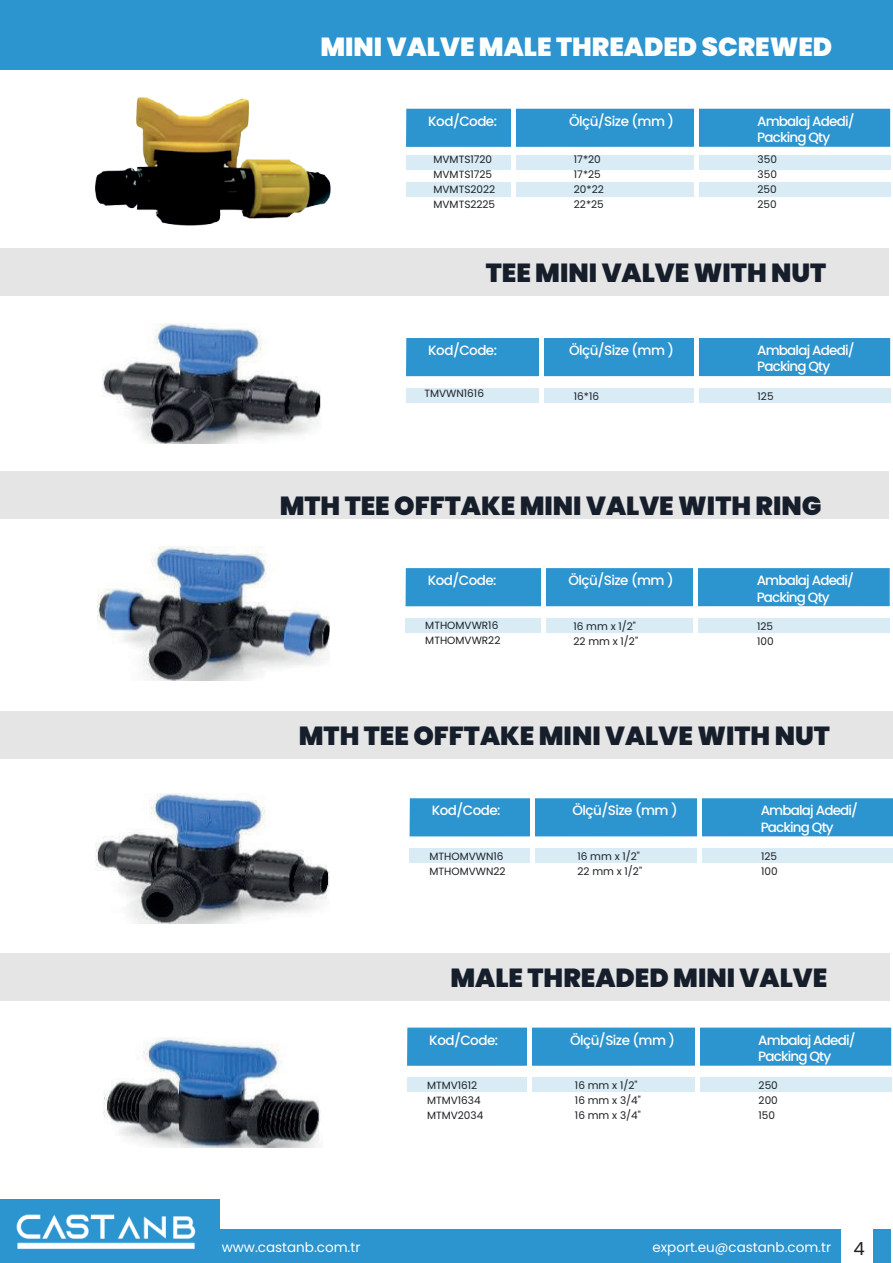
<style>
.page{position:relative;width:893px;height:1263px;background:#fff}
.page>*{position:absolute;margin:0;border:0;box-sizing:border-box;transform-origin:0 0}
.t1{font:900 26.1px "Poppins";color:#171e2b}
.t2{font:900 26.1px "Poppins";color:#fff}
.t3{font:500 13.5px/16.2px "Poppins";letter-spacing:-.06em;color:#fff}
.t4{font:500 13.5px "Poppins";letter-spacing:-.04em;color:#fff}
.t5{font:13.5px "Poppins";color:#fff}
.t6{font:10.5px/15px "Poppins";color:#1d2124}
.s1{font-size:18px;color:#231f20}
</style>
<div class="page">
<div style="left:0;top:1229px;width:891px;height:34px;background:#2c94cf"></div>
<div style="left:0;top:1200px;width:219px;height:63px;background:#2c94cf"></div>
<img style="left:16px;top:1214px;width:180px;height:35px">
<div style="left:841px;top:1211px;width:32px;height:52px;background:#fff"></div>
<div style="left:0;top:0;width:893px;height:70px;background:#2c94cf"></div>
<div style="left:406px;top:155px;width:484px;height:15px;background:#d9ecf6"></div>
<div style="left:406px;top:182px;width:484px;height:15px;background:#d9ecf6"></div>
<div style="left:406px;top:109px;width:484px;height:38px;background:#2c94cf"></div>
<div style="left:511px;top:107px;width:5px;height:115px;background:#fff"></div>
<hr style="left:694px;top:103px;width:4px;height:121px;background:#fff">
<div style="left:406px;top:388px;width:484px;height:15px;background:#d9ecf6"></div>
<div style="left:406px;top:338px;width:484px;height:38px;background:#2c94cf"></div>
<hr style="left:540px;top:336px;width:4px;height:117px;background:#fff">
<hr style="left:694px;top:332px;width:4px;height:123px;background:#fff">
<div style="left:0;top:248px;width:889px;height:48px;background:#e4e5e4"></div>
<div style="left:406px;top:618px;width:484px;height:15px;background:#d9ecf6"></div>
<div style="left:406px;top:568px;width:484px;height:38px;background:#2c94cf"></div>
<hr style="left:541px;top:566px;width:4px;height:109px;background:#fff">
<hr style="left:694px;top:562px;width:4px;height:115px;background:#fff">
<div style="left:0;top:471px;width:889px;height:48px;background:#e4e5e4"></div>
<div style="left:410px;top:848px;width:483px;height:15px;background:#d9ecf6"></div>
<div style="left:410px;top:798px;width:483px;height:38px;background:#2c94cf"></div>
<hr style="left:530px;top:796px;width:4px;height:109px;background:#fff">
<hr style="left:698px;top:793px;width:4px;height:114px;background:#fff">
<div style="left:0;top:711px;width:893px;height:48px;background:#e4e5e4"></div>
<div style="left:407px;top:1077px;width:484px;height:15px;background:#d9ecf6"></div>
<div style="left:407px;top:1027px;width:484px;height:39px;background:#2c94cf"></div>
<div style="left:527px;top:1025px;width:5px;height:109px;background:#fff"></div>
<hr style="left:695px;top:1022px;width:4px;height:114px;background:#fff">
<div style="left:0;top:953px;width:890px;height:48px;background:#e4e5e4"></div>
<img style="left:95px;top:97px;width:236px;height:129px">
<img style="left:102px;top:323px;width:219px;height:121px">
<img style="left:97px;top:546px;width:232px;height:135px">
<img style="left:95px;top:793px;width:234px;height:130px">
<img style="left:103px;top:1037px;width:218px;height:110px">
<h1 class="t2" style="left:320px;top:31px;width:513px">MINI VALVE MALE THREADED SCREWED</h1>
<p class="t3" style="left:428px;top:113px;width:70px">Kod/Code:</p>
<p class="t4" style="left:569px;top:113px;width:107px">Ölçü/Size (mm )</p>
<p class="t3" style="left:757px;top:113px;width:99px">Ambalaj Adedi/<br>Packing Qty</p>
<p class="t6" style="left:433px;top:152px;width:63px">MVMTS1720<br>MVMTS1725<br>MVMTS2022<br>MVMTS2225</p>
<p class="t6" style="left:574px;top:152px;width:31px">17*20<br>17*25<br>20*22<br>22*25</p>
<p class="t6" style="left:758px;top:152px;width:21px;text-align:justify">350<br>350<br>250<br>250</p>
<h1 class="t1" style="left:486px;top:258px;width:342px">TEE MINI VALVE WITH NUT</h1>
<p class="t3" style="left:428px;top:342px;width:70px">Kod/Code:</p>
<p class="t4" style="left:569px;top:343px;width:107px">Ölçü/Size (mm )</p>
<p class="t3" style="left:757px;top:342px;width:99px">Ambalaj Adedi/<br>Packing Qty</p>
<p class="t6" style="left:424px;top:385px;width:61px">TMVWN1616</p>
<p class="t6" style="left:574px;top:388px;width:27px">16*16</p>
<p class="t6" style="left:758px;top:388px;width:17px">125</p>
<h1 class="t1" style="left:280px;top:491px;width:543px">MTH TEE OFFTAKE MINI VALVE WITH RING</h1>
<p class="t3" style="left:428px;top:572px;width:70px">Kod/Code:</p>
<p class="t4" style="left:569px;top:573px;width:107px">Ölçü/Size (mm )</p>
<p class="t3" style="left:757px;top:572px;width:99px">Ambalaj Adedi/<br>Packing Qty</p>
<p class="t6" style="left:425px;top:618px;width:77px">MTHOMVWR16<br>MTHOMVWR22</p>
<p class="t6" style="left:573px;top:619px;width:66px">16 mm x 1/2"<br>22 mm x 1/2"</p>
<p class="t6" style="left:757px;top:619px;width:18px">125<br>100</p>
<h1 class="t1" style="left:299px;top:721px;width:533px">MTH TEE OFFTAKE MINI VALVE WITH NUT</h1>
<p class="t3" style="left:432px;top:803px;width:70px">Kod/Code:</p>
<p class="t4" style="left:573px;top:803px;width:107px">Ölçü/Size (mm )</p>
<p class="t3" style="left:761px;top:803px;width:99px">Ambalaj Adedi/<br>Packing Qty</p>
<p class="t6" style="left:429px;top:849px;width:78px">MTHOMVWN16<br>MTHOMVWN22</p>
<p class="t6" style="left:577px;top:849px;width:66px">16 mm x 1/2"<br>22 mm x 1/2"</p>
<p class="t6" style="left:761px;top:849px;width:18px">125<br>100</p>
<h1 class="t1" style="left:450px;top:962px;width:378px">MALE THREADED MINI VALVE</h1>
<p class="t3" style="left:429px;top:1032px;width:70px">Kod/Code:</p>
<p class="t4" style="left:570px;top:1032px;width:107px">Ölçü/Size (mm )</p>
<p class="t3" style="left:758px;top:1032px;width:99px">Ambalaj Adedi/<br>Packing Qty</p>
<p class="t6" style="left:427px;top:1078px;width:58px">MTMV1612<br>MTMV1634<br>MTMV2034</p>
<p class="t6" style="left:575px;top:1078px;width:67px">16 mm x 1/2"<br>16 mm x 3/4"<br>16 mm x 3/4"</p>
<p class="t6" style="left:759px;top:1078px;width:21px;text-align:justify">250<br>200<br>150</p>
<p class="t5" style="left:222px;top:1239px;width:140px">www.castanb.com.tr</p>
<p class="t5" style="left:652px;top:1239px;width:214px">export.eu@castanb.com.tr <span class="s1">4</span></p>
</div>
